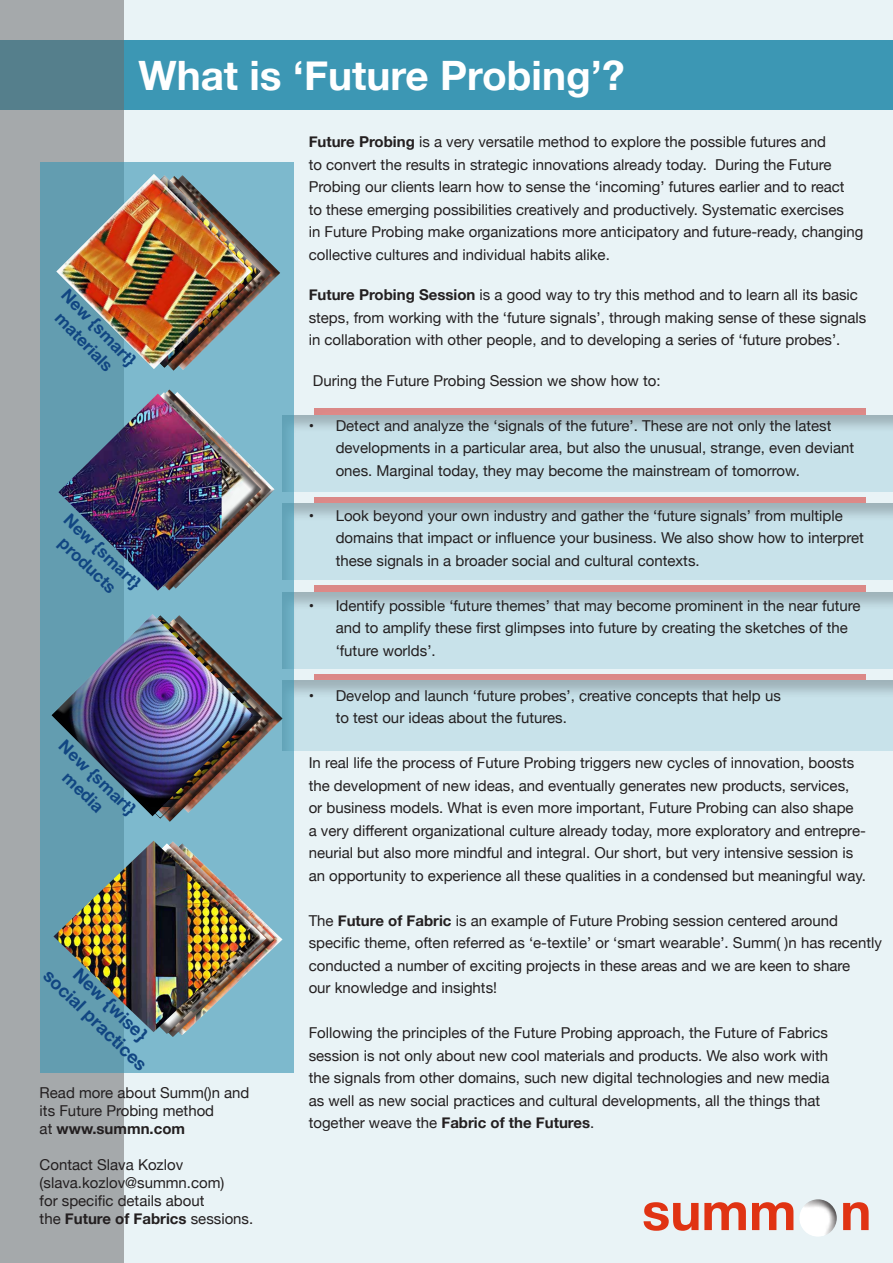
<style>
.page{position:relative;width:893px;height:1263px;background:#e9f3f6}
.page>*{position:absolute;margin:0;border:0;box-sizing:border-box;transform-origin:0 0}
.t1{font:700 52.5px "Helvetica Neue";color:#e03313}
.t2{font:700 40.5px "Helvetica Neue";color:#fff}
.t3{font:700 18px "Helvetica Neue";color:#114682}
.t4{font:700 16.95px/20.4px "Helvetica Neue";color:#114682;text-align:center}
.t5{font:15px/22.5px "Helvetica Neue";color:#231f20}
.s1{font-weight:700}
</style>
<div class="page">
<div style="left:0;top:40px;width:893px;height:70px;background:#3c97b4"></div>
<svg style="left:0;top:0;width:124px;height:1263px;background:#9ca4a7"></svg>
<div style="left:313px;top:407px;width:553px;height:78px;background:#db8887"></div>
<div style="left:275px;top:411px;width:618px;height:81px;background:#231f20;opacity:.24"></div>
<div style="left:798px;top:1197px;width:31px;height:42px;background:#fff;opacity:.75"></div>
<div style="left:801px;top:1196px;width:38px;height:43px;background:#231f20;opacity:.75"></div>
<div style="left:313px;top:496px;width:553px;height:78px;background:#db8887"></div>
<div style="left:276px;top:501px;width:617px;height:80px;background:#231f20;opacity:.24"></div>
<div style="left:313px;top:584px;width:553px;height:79px;background:#db8887"></div>
<div style="left:276px;top:590px;width:617px;height:79px;background:#231f20;opacity:.24"></div>
<div style="left:313px;top:673px;width:554px;height:72px;background:#db8887"></div>
<div style="left:277px;top:679px;width:616px;height:73px;background:#231f20;opacity:.24"></div>
<svg style="left:40px;top:162px;width:254px;height:910px;background:#6faabe"></svg>
<svg style="left:67px;top:171px;width:213px;height:202px;background:#78aabb"></svg>
<img style="left:56px;top:174px;width:196px;height:195px">
<svg style="left:60px;top:385px;width:221px;height:210px;background:#7fadbc"></svg>
<img style="left:58px;top:394px;width:164px;height:197px">
<img style="left:50px;top:612px;width:234px;height:211px">
<svg style="left:63px;top:834px;width:222px;height:210px;background:#7eb2c3"></svg>
<img style="left:53px;top:841px;width:201px;height:191px">
<h2 class="t2" style="left:138px;top:44px;width:488px">What is ‘Future Probing’?</h2>
<p class="t4" style="left:71px;top:285px;width:101px;rotate:46deg">New {smart} materials</p>
<p class="t4" style="left:74px;top:510px;width:101px;rotate:44deg">New {smart} products</p>
<p class="t4" style="left:69px;top:736px;width:101px;rotate:44deg">New {smart} media</p>
<p class="t3" style="left:86px;top:961px;width:96px;rotate:44deg">New {wise}</p>
<p class="t3" style="left:56px;top:962px;width:137px;rotate:44deg">social practices</p>
<p class="t5" style="left:40px;top:1085px;width:211px;line-height:18px">Read more about Summ()n and its Future Probing method<br>at <span class="s1">www.summn.com</span></p>
<p class="t5" style="left:40px;top:1157px;width:215px;line-height:18px">Contact Slava Kozlov (slava.kozlov@summn.com)<br>for specific details about<br>the <span class="s1">Future of Fabrics</span> sessions.</p>
<p class="t5" style="left:309px;top:132px;width:556px"><span class="s1">Future Probing</span> is a very versatile method to explore the possible futures and<br>to convert the results in strategic innovations already today. During the Future Probing our clients learn how to sense the ‘incoming’ futures earlier and to react<br>to these emerging possibilities creatively and productively. Systematic exercises<br>in Future Probing make organizations more anticipatory and future-ready, changing collective cultures and individual habits alike.</p>
<p class="t5" style="left:309px;top:285px;width:559px"><span class="s1">Future Probing Session</span> is a good way to try this method and to learn all its basic steps, from working with the ‘future signals’, through making sense of these signals in collaboration with other people, and to developing a series of ‘future probes’.</p>
<p class="t5" style="left:313px;top:370px;width:349px">During the Future Probing Session we show how to:</p>
<p class="t5" style="left:336px;top:415px;width:520px;text-indent:-27px">• Detect and analyze the ‘signals of the future’. These are not only the latest developments in a particular area, but also the unusual, strange, even deviant ones. Marginal today, they may become the mainstream of tomorrow.</p>
<p class="t5" style="left:336px;top:505px;width:530px;text-indent:-27px">• Look beyond your own industry and gather the ‘future signals’ from multiple domains that impact or influence your business. We also show how to interpret these signals in a broader social and cultural contexts.</p>
<p class="t5" style="left:336px;top:595px;width:526px;text-indent:-27px">• Identify possible ‘future themes’ that may become prominent in the near future and to amplify these first glimpses into future by creating the sketches of the ‘future worlds’.</p>
<p class="t5" style="left:336px;top:685px;width:447px;text-indent:-27px">• Develop and launch ‘future probes’, creative concepts that help us to test our ideas about the futures.</p>
<p class="t5" style="left:309px;top:753px;width:559px">In real life the process of Future Probing triggers new cycles of innovation, boosts the development of new ideas, and eventually generates new products, services, or business models. What is even more important, Future Probing can also shape<br>a very different organizational culture already today, more exploratory and entrepre&shy;neurial but also more mindful and integral. Our short, but very intensive session is an opportunity to experience all these qualities in a condensed but meaningful way.</p>
<p class="t5" style="left:309px;top:910px;width:575px">The <span class="s1">Future of Fabric</span> is an example of Future Probing session centered around specific theme, often referred as ‘e-textile’ or ‘smart wearable’. Summ( )n has recently conducted a number of exciting projects in these areas and we are keen to share<br>our knowledge and insights!</p>
<p class="t5" style="left:309px;top:1023px;width:522px">Following the principles of the Future Probing approach, the Future of Fabrics session is not only about new cool materials and products. We also work with the signals from other domains, such new digital technologies and new media as well as new social practices and cultural developments, all the things that together weave the <span class="s1">Fabric of the Futures</span>.</p>
<h1 class="t1" style="left:642px;top:1170px;width:231px">summ n</h1>
</div>
